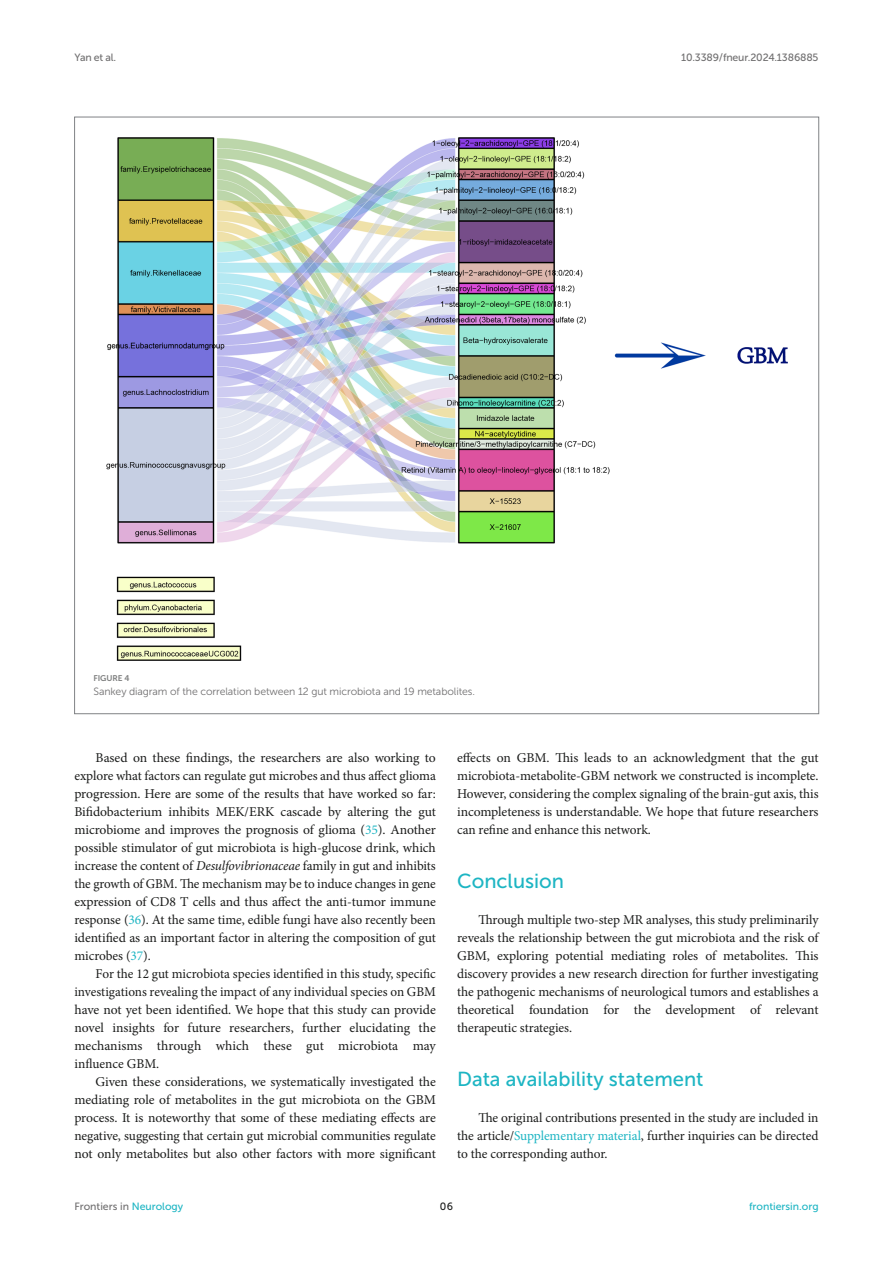
<style>
.page{position:relative;width:893px;height:1263px;background:#fff}
.page>*{position:absolute;margin:0;border:0;box-sizing:border-box;transform-origin:0 0}
.HEAD_1{font:20.25px "Museo Sans 500";color:#1db5c3}
.TEXT{font:13.5px/18px "Minion Pro";letter-spacing:-.005em;color:#1b1c1b;text-align:justify}
.TEXT_FLUSH{font:13.5px/18px "Minion Pro";letter-spacing:-.005em;color:#1b1c1b;text-align:justify}
.FIG_LEG{font:10.5px "Museo Sans 300";letter-spacing:-.01em;color:#706f70}
.t1{font:10.5px "Museo Sans 500";letter-spacing:-.015em;color:#706f70}
.t2{font:10.5px "Museo Sans 500";color:#1db5c3}
.t3{font:10.5px "Museo Sans 500";color:#1b1c1b}
.FIG_HD{font:8.25px "Museo Sans 700";letter-spacing:-.01em;color:#7e7f7f}
.s1{color:#1db5c3}
.s2{font-style:italic}
</style>
<div class="page">
<img style="left:106px;top:137px;width:682px;height:524px">
<p class="t1" style="left:74px;top:51px;width:43px">Yan et al.</p>
<p class="t1" style="left:681px;top:51px;width:139px">10.3389/fneur.2024.1386885</p>
<p class="FIG_HD" style="left:94px;top:674px;width:37px">FIGURE 4</p>
<p class="FIG_LEG" style="left:94px;top:685px;width:383px">Sankey diagram of the correlation between 12 gut microbiota and 19 metabolites.</p>
<p class="TEXT" style="left:74px;top:749px;width:363px;text-indent:21px">Based on these findings, the researchers are also working to explore what factors can regulate gut microbes and thus affect glioma progression. Here are some of the results that have worked so far:<br>Bifidobacterium inhibits MEK/ERK cascade by altering the gut microbiome and improves the prognosis of glioma (<span class="s1">35</span>). Another possible stimulator of gut microbiota is high-glucose drink, which increase the content of <span class="s2">Desulfovibrionaceae</span> family in gut and inhibits the growth of GBM. The mechanism may be to induce changes in gene expression of CD8 T cells and thus affect the anti-tumor immune response (<span class="s1">36</span>). At the same time, edible fungi have also recently been identified as an important factor in altering the composition of gut microbes (<span class="s1">37</span>).</p>
<p class="TEXT" style="left:74px;top:965px;width:363px;text-indent:21px">For the 12 gut microbiota species identified in this study, specific investigations revealing the impact of any individual species on GBM have not yet been identified. We hope that this study can provide novel insights for future researchers, further elucidating the mechanisms through which these gut microbiota may influence GBM.</p>
<p class="TEXT" style="left:74px;top:1073px;width:363px;text-indent:21px">Given these considerations, we systematically investigated the mediating role of metabolites in the gut microbiota on the GBM process. It is noteworthy that some of these mediating effects are negative, suggesting that certain gut microbial communities regulate not only metabolites but also other factors with more significant</p>
<p class="TEXT" style="left:457px;top:749px;width:363px">effects on GBM. This leads to an acknowledgment that the gut microbiota-metabolite-GBM network we constructed is incomplete.<br>However, considering the complex signaling of the brain-gut axis, this incompleteness is understandable. We hope that future researchers can refine and enhance this network.</p>
<p class="HEAD_1" style="left:457px;top:870px;width:108px">Conclusion</p>
<p class="TEXT_FLUSH" style="left:457px;top:911px;width:363px;text-indent:21px">Through multiple two-step MR analyses, this study preliminarily reveals the relationship between the gut microbiota and the risk of GBM, exploring potential mediating roles of metabolites. This discovery provides a new research direction for further investigating the pathogenic mechanisms of neurological tumors and establishes a theoretical foundation for the development of relevant therapeutic strategies.</p>
<p class="HEAD_1" style="left:457px;top:1068px;width:248px">Data availability statement</p>
<p class="TEXT_FLUSH" style="left:457px;top:1109px;width:363px;text-indent:21px">The original contributions presented in the study are included in the article/<span class="s1">Supplementary material</span>, further inquiries can be directed to the corresponding author.</p>
<p class="t1" style="left:74px;top:1200px;width:110px">Frontiers in <span class="s1">Neurology</span></p>
<p class="t3" style="left:440px;top:1200px;width:15px">06</p>
<p class="t2" style="left:749px;top:1200px;width:71px">frontiersin.org</p>
</div>
